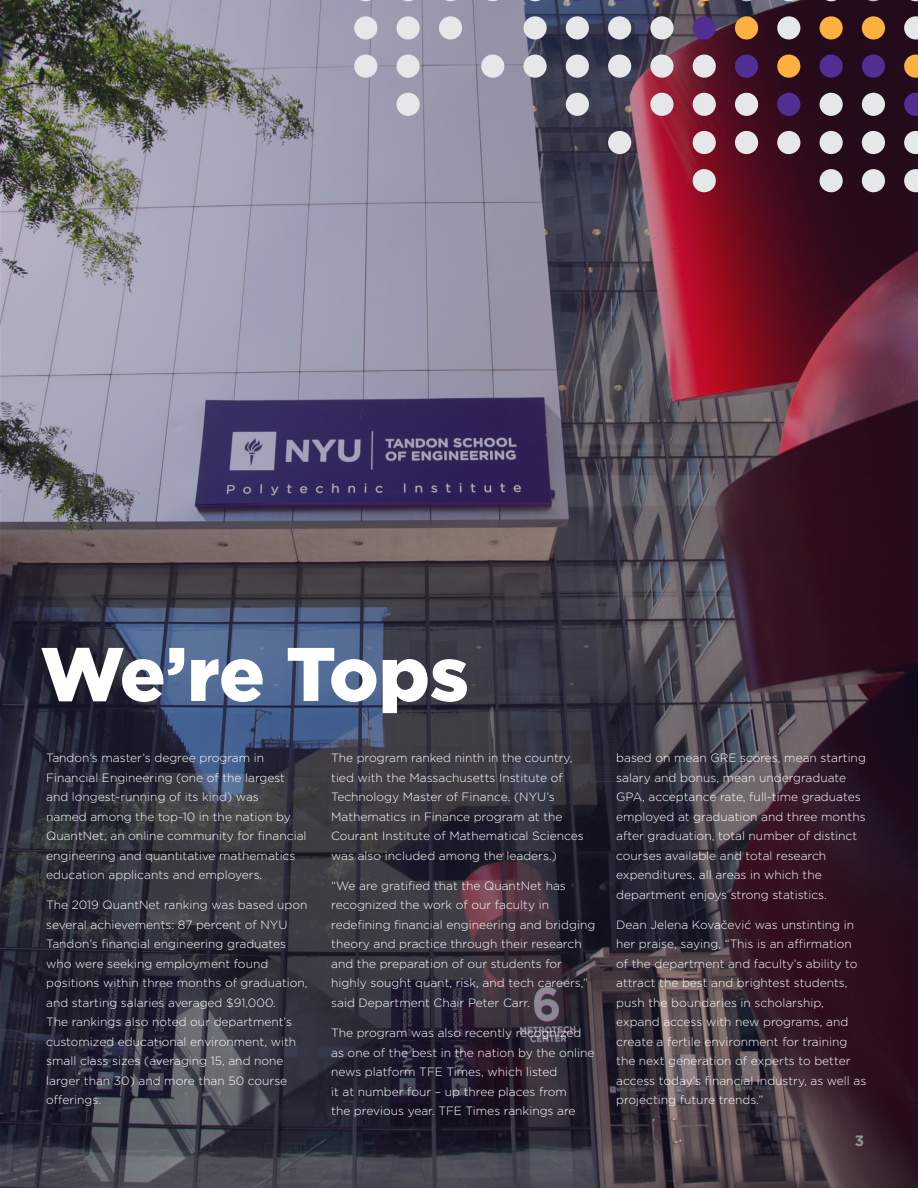
<style>
.page{position:relative;width:918px;height:1188px;background:#fff}
.page>*{position:absolute;margin:0;border:0;box-sizing:border-box;transform-origin:0 0}
.Body{font:900 75.9px "Gotham";letter-spacing:-.01em;color:#fff}
.t1{font:700 15px "Gotham";color:#939598}
.Body_-_white{font:300 12px/19.5px "Gotham";color:#fff}
</style>
<div class="page">
<img style="left:0;top:0;width:918px;height:1188px">
<svg style="left:904px;top:169px;width:14px;height:23px"></svg>
<div style="left:862px;top:169px;width:23px;height:23px;background:#e6e7e9;border-radius:50%"></div>
<div style="left:820px;top:169px;width:23px;height:23px;background:#e6e7e9;border-radius:50%"></div>
<div style="left:693px;top:169px;width:23px;height:23px;background:#e6e7e9;border-radius:50%"></div>
<svg style="left:904px;top:131px;width:14px;height:23px"></svg>
<div style="left:862px;top:131px;width:23px;height:23px;background:#e6e7e9;border-radius:50%"></div>
<div style="left:820px;top:131px;width:23px;height:23px;background:#e6e7e9;border-radius:50%"></div>
<div style="left:777px;top:131px;width:23px;height:23px;background:#e6e7e9;border-radius:50%"></div>
<div style="left:735px;top:131px;width:23px;height:23px;background:#e6e7e9;border-radius:50%"></div>
<div style="left:693px;top:131px;width:23px;height:23px;background:#e6e7e9;border-radius:50%"></div>
<div style="left:608px;top:131px;width:23px;height:23px;background:#e6e7e9;border-radius:50%"></div>
<svg style="left:904px;top:93px;width:14px;height:23px"></svg>
<div style="left:862px;top:93px;width:23px;height:23px;background:#e6e7e9;border-radius:50%"></div>
<div style="left:820px;top:93px;width:23px;height:23px;background:#e6e7e9;border-radius:50%"></div>
<div style="left:777px;top:93px;width:23px;height:23px;background:#502e92;border-radius:50%"></div>
<div style="left:735px;top:93px;width:23px;height:23px;background:#e6e7e9;border-radius:50%"></div>
<div style="left:693px;top:93px;width:23px;height:23px;background:#e6e7e9;border-radius:50%"></div>
<div style="left:650px;top:93px;width:24px;height:23px;background:#e6e7e9;border-radius:50%"></div>
<div style="left:566px;top:93px;width:23px;height:23px;background:#e6e7e9;border-radius:50%"></div>
<svg style="left:904px;top:55px;width:14px;height:23px"></svg>
<div style="left:862px;top:55px;width:23px;height:23px;background:#502e92;border-radius:50%"></div>
<div style="left:820px;top:55px;width:23px;height:23px;background:#502e92;border-radius:50%"></div>
<div style="left:777px;top:55px;width:23px;height:23px;background:#fbb03f;border-radius:50%"></div>
<div style="left:735px;top:55px;width:23px;height:23px;background:#502e92;border-radius:50%"></div>
<div style="left:693px;top:55px;width:23px;height:23px;background:#e6e7e9;border-radius:50%"></div>
<div style="left:650px;top:55px;width:24px;height:23px;background:#e6e7e9;border-radius:50%"></div>
<div style="left:608px;top:55px;width:23px;height:23px;background:#e6e7e9;border-radius:50%"></div>
<div style="left:566px;top:55px;width:23px;height:23px;background:#e6e7e9;border-radius:50%"></div>
<div style="left:523px;top:55px;width:24px;height:23px;background:#e6e7e9;border-radius:50%"></div>
<div style="left:481px;top:55px;width:23px;height:23px;background:#e6e7e9;border-radius:50%"></div>
<svg style="left:904px;top:16px;width:14px;height:24px"></svg>
<div style="left:862px;top:16px;width:23px;height:24px;background:#fbb03f;border-radius:50%"></div>
<div style="left:820px;top:16px;width:23px;height:24px;background:#fbb03f;border-radius:50%"></div>
<div style="left:777px;top:16px;width:23px;height:24px;background:#e6e7e9;border-radius:50%"></div>
<div style="left:735px;top:16px;width:23px;height:24px;background:#fbb03f;border-radius:50%"></div>
<div style="left:693px;top:16px;width:23px;height:24px;background:#502e92;border-radius:50%"></div>
<div style="left:650px;top:16px;width:24px;height:24px;background:#e6e7e9;border-radius:50%"></div>
<div style="left:608px;top:16px;width:23px;height:24px;background:#e6e7e9;border-radius:50%"></div>
<div style="left:566px;top:16px;width:23px;height:24px;background:#e6e7e9;border-radius:50%"></div>
<div style="left:523px;top:16px;width:24px;height:24px;background:#e6e7e9;border-radius:50%"></div>
<div style="left:439px;top:16px;width:23px;height:24px;background:#e6e7e9;border-radius:50%"></div>
<svg style="left:904px;top:0;width:14px;height:1px"></svg>
<svg style="left:862px;top:0;width:23px;height:1px"></svg>
<svg style="left:820px;top:0;width:23px;height:1px"></svg>
<svg style="left:777px;top:0;width:23px;height:1px"></svg>
<svg style="left:735px;top:0;width:23px;height:1px"></svg>
<svg style="left:693px;top:0;width:23px;height:1px"></svg>
<svg style="left:650px;top:0;width:24px;height:1px"></svg>
<svg style="left:608px;top:0;width:23px;height:1px"></svg>
<svg style="left:566px;top:0;width:23px;height:1px"></svg>
<svg style="left:523px;top:0;width:24px;height:1px"></svg>
<svg style="left:481px;top:0;width:23px;height:1px"></svg>
<svg style="left:439px;top:0;width:23px;height:1px"></svg>
<div style="left:397px;top:93px;width:23px;height:23px;background:#e6e7e9;border-radius:50%"></div>
<div style="left:397px;top:55px;width:23px;height:23px;background:#e6e7e9;border-radius:50%"></div>
<div style="left:354px;top:55px;width:23px;height:23px;background:#e6e7e9;border-radius:50%"></div>
<div style="left:397px;top:16px;width:23px;height:24px;background:#e6e7e9;border-radius:50%"></div>
<div style="left:354px;top:16px;width:23px;height:24px;background:#e6e7e9;border-radius:50%"></div>
<svg style="left:397px;top:0;width:23px;height:1px"></svg>
<svg style="left:354px;top:0;width:23px;height:1px"></svg>
<p class="Body" style="left:40px;top:622px;width:430px">We’re Tops</p>
<p class="Body_-_white" style="left:46px;top:748px;width:262px">Tandon’s master’s degree program in Financial Engineering (one of the largest and longest-running of its kind) was<br>named among the top-10 in the nation by QuantNet, an online community for financial engineering and quantitative mathematics education applicants and employers.</p>
<p class="Body_-_white" style="left:46px;top:895px;width:263px">The 2019 QuantNet ranking was based upon several achievements: 87 percent of NYU Tandon’s financial engineering graduates who were seeking employment found positions within three months of graduation, and starting salaries averaged $91,000.<br>The rankings also noted our department’s customized educational environment, with small class sizes (averaging 15, and none larger than 30) and more than 50 course offerings.</p>
<p class="Body_-_white" style="left:331px;top:748px;width:254px">The program ranked ninth in the country, tied with the Massachusetts Institute of Technology Master of Finance. (NYU’s Mathematics in Finance program at the Courant Institute of Mathematical Sciences was also included among the leaders.)</p>
<p class="Body_-_white" style="left:331px;top:876px;width:266px">“We are gratified that the QuantNet has recognized the work of our faculty in redefining financial engineering and bridging theory and practice through their research and the preparation of our students for highly sought quant, risk, and tech careers,” said Department Chair Peter Carr.</p>
<p class="Body_-_white" style="left:331px;top:1023px;width:265px">The program was also recently recognized as one of the best in the nation by the online news platform TFE Times, which listed<br>it at number four – up three places from<br>the previous year. TFE Times rankings are</p>
<p class="Body_-_white" style="left:616px;top:748px;width:251px">based on mean GRE scores, mean starting salary and bonus, mean undergraduate GPA, acceptance rate, full-time graduates employed at graduation and three months after graduation, total number of distinct courses available and total research expenditures, all areas in which the department enjoys strong statistics.</p>
<p class="Body_-_white" style="left:616px;top:915px;width:252px">Dean Jelena Kovačević was unstinting in her praise, saying, “This is an affirmation of the department and faculty’s ability to attract the best and brightest students, push the boundaries in scholarship, expand access with new programs, and create a fertile environment for training the next generation of experts to better access today’s financial industry, as well as projecting future trends.”</p>
<p class="t1" style="left:855px;top:1131px;width:11px">3</p>
</div>
